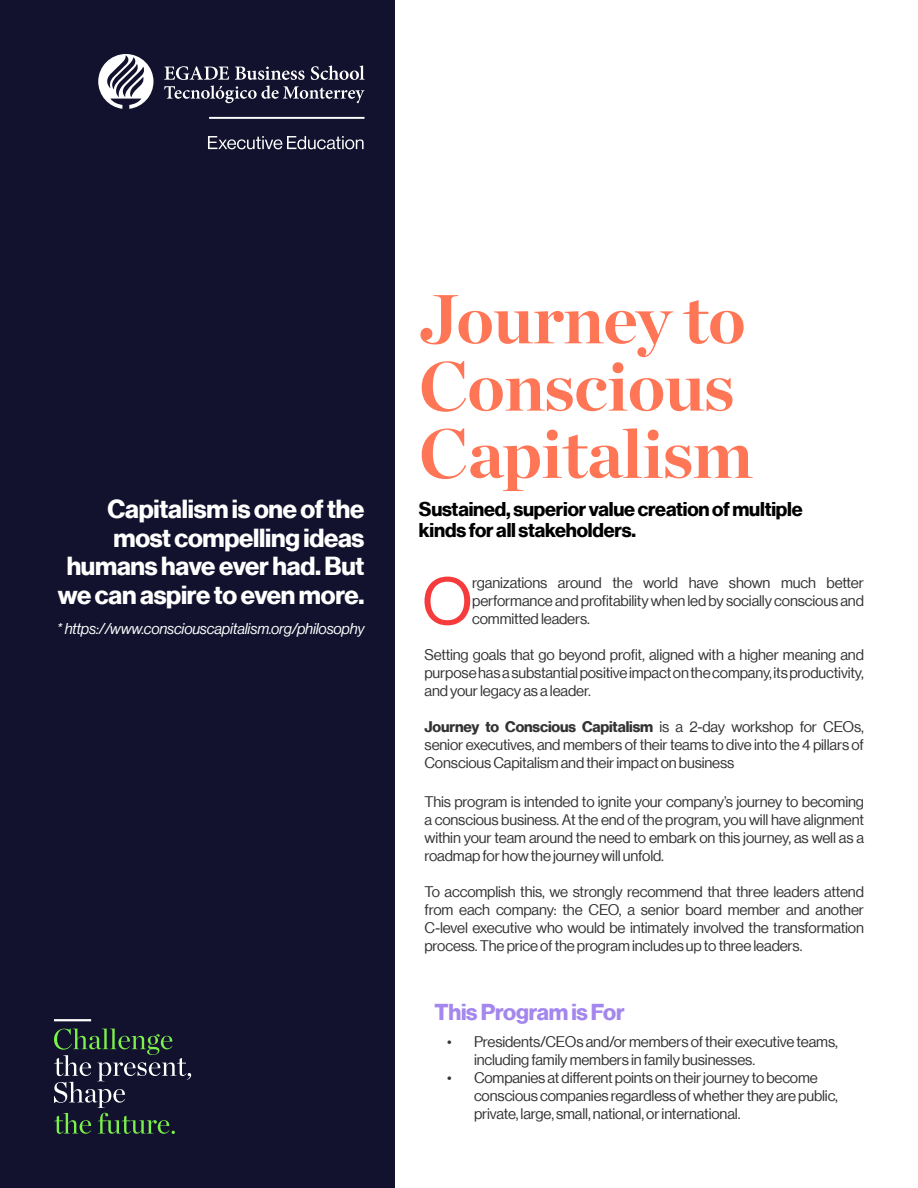
<style>
.page{position:relative;width:918px;height:1188px;background:#fff}
.page>*{position:absolute;margin:0;border:0;box-sizing:border-box;transform-origin:0 0}
.t1{font:700 69.15px/67.3px "Chronicle Display";letter-spacing:-.01em;color:#ff7657}
.t2{font:65.4px "N Haas Grotesk DS Pro 55 Rg";color:#f53b3b}
.t3{font:25.5px/28.5px "N Haas Grotesk DS Pro 75 Bd";letter-spacing:-.01em;color:#fff;text-align:right}
.t4{font:22.5px "N Haas Grotesk DS Pro 75 Bd";letter-spacing:-.01em;color:#a487ed}
.t5{font:19.5px/21px "N Haas Grotesk DS Pro 75 Bd";letter-spacing:-.01em;color:#000}
.t6{font:15.3px "N Haas Grotesk DS Pro 56 It";letter-spacing:-.01em;color:#fff}
.t7{font:15px/18px "N Haas Grotesk DS Pro 55 Rg";letter-spacing:-.01em;color:#333;text-align:justify}
.t8{font:15px "N Haas Grotesk DS Pro 75 Bd";letter-spacing:-.01em;color:#333}
.s1{font-family:"N Haas Grotesk DS Pro 55 Rg"}
</style>
<div class="page">
<div style="left:0;top:0;width:394px;height:1188px;background:#12122e"></div>
<hr style="left:209px;top:117px;width:155px;height:2px;background:#fff">
<svg style="left:208px;top:136px;width:156px;height:13px"></svg>
<svg style="left:98px;top:54px;width:55px;height:55px"></svg>
<svg style="left:164px;top:65px;width:200px;height:38px"></svg>
<hr style="left:54px;top:1019px;width:37px;height:2px;background:#fff">
<svg style="left:54px;top:1029px;width:137px;height:105px"></svg>
<h3 class="t3" style="left:58px;top:495px;width:308px">Capitalism is one of the most compelling ideas humans have ever had. But we can aspire to even more.</h3>
<p class="t6" style="left:57px;top:620px;width:309px">* https://www.consciouscapitalism.org/philosophy</p>
<h1 class="t1" style="left:419px;top:281px;width:336px">Journey to<br>Conscious<br>Capitalism</h1>
<h3 class="t5" style="left:419px;top:499px;width:385px">Sustained, superior value creation of multiple kinds for all stakeholders.</h3>
<h2 class="t2" style="left:422px;top:564px;width:52px">O</h2>
<p class="t7" style="left:472px;top:574px;width:393px">rganizations around the world have shown much better performance and profitability when led by socially conscious and committed leaders.</p>
<p class="t7" style="left:425px;top:646px;width:441px">Setting goals that go beyond profit, aligned with a higher meaning and purpose has a substantial positive impact on the company, its productivity, and your legacy as a leader.</p>
<p class="t8" style="left:425px;top:718px;width:441px">Journey to Conscious Capitalism <span class="s1">is a 2-day workshop for CEOs,</span></p>
<p class="t7" style="left:425px;top:736px;width:441px">senior executives, and members of their teams to dive into the 4 pillars of<br>Conscious Capitalism and their impact on business</p>
<p class="t7" style="left:424px;top:793px;width:441px">This program is intended to ignite your company’s journey to becoming a conscious business. At the end of the program, you will have alignment within your team around the need to embark on this journey, as well as a roadmap for how the journey will unfold.</p>
<p class="t7" style="left:424px;top:883px;width:441px">To accomplish this, we strongly recommend that three leaders attend from each company: the CEO, a senior board member and another C-level executive who would be intimately involved the transformation process. The price of the program includes up to three leaders.</p>
<h3 class="t4" style="left:435px;top:999px;width:192px">This Program is For</h3>
<p class="t7" style="left:474px;top:1033px;width:365px;text-indent:-27px">• Presidents/CEOs and/or members of their executive teams, including family members in family businesses.</p>
<p class="t7" style="left:474px;top:1069px;width:366px;text-align:left;text-indent:-27px">• Companies at different points on their journey to become conscious companies regardless of whether they are public, private, large, small, national, or international.</p>
</div>
